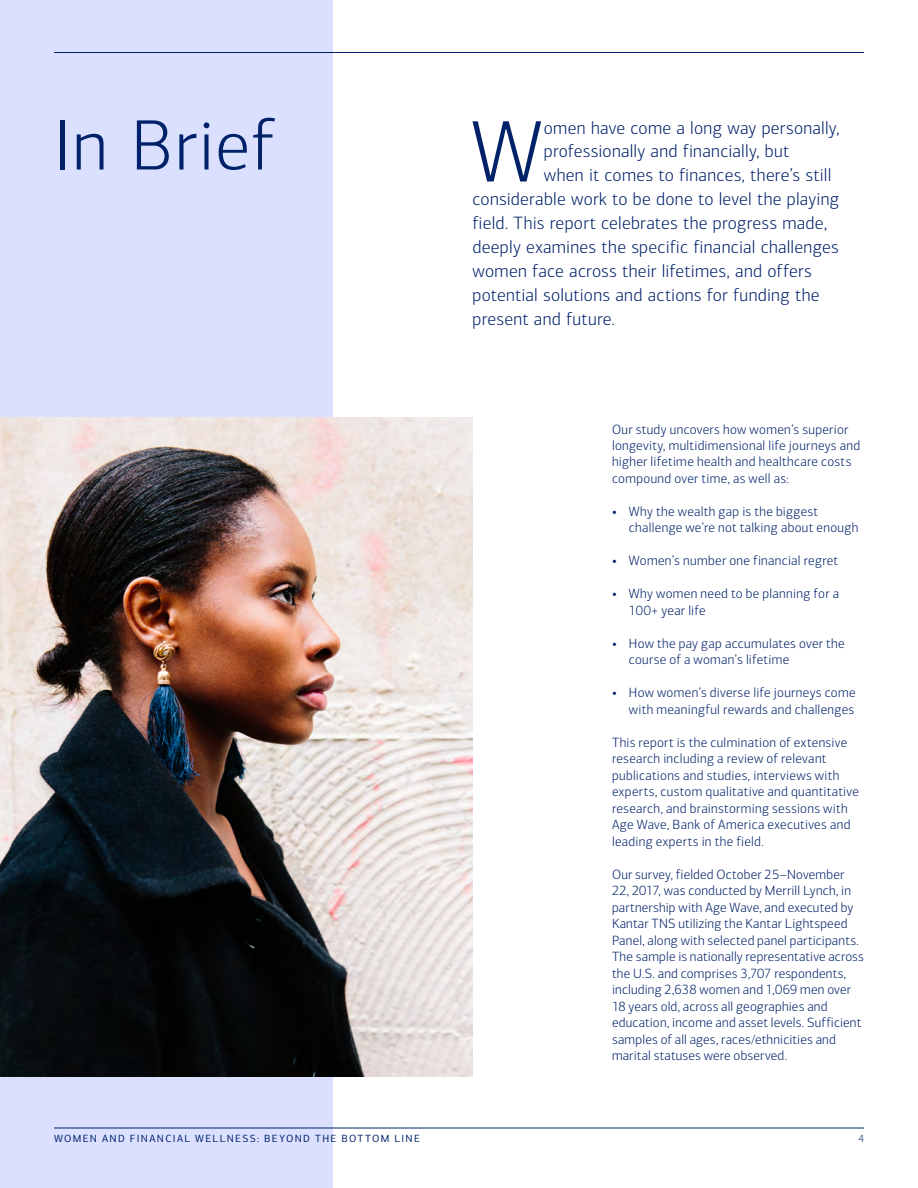
<style>
.page{position:relative;width:918px;height:1188px;background:#fff}
.page>*{position:absolute;margin:0;border:0;box-sizing:border-box;transform-origin:0 0}
.t1{font:300 88.35px "Connections";color:#012169}
.t2{font:300 72px "Connections";letter-spacing:.015em;color:#012169}
.t3{font:300 18px "Connections";letter-spacing:.015em;color:#012169}
.t4{font:300 13.5px/16.5px "Connections";letter-spacing:.02em;color:#012169}
.t5{font:10.5px "Connections";letter-spacing:.13em;color:#012169}
.t6{font:300 10.5px "Connections";color:#012169}
.s1{font-weight:500}
</style>
<div class="page">
<div style="left:0;top:0;width:333px;height:1188px;background:#dbe0ff"></div>
<hr style="left:54px;top:1128px;width:810px;height:1px;background:#012169">
<img style="left:0;top:417px;width:472px;height:660px">
<hr style="left:54px;top:52px;width:810px;height:1px;background:#012169">
<h2 class="t2" style="left:54px;top:104px;width:222px">In Brief</h2>
<p class="t5" style="left:54px;top:1132px;width:368px">WOMEN AND FINANCIAL WELLNESS: BEYOND THE BOTTOM LINE</p>
<h1 class="t1" style="left:471px;top:101px;width:73px">W</h1>
<h3 class="t3" style="left:544px;top:117px;width:297px">omen have come a long way personally,</h3>
<h3 class="t3" style="left:544px;top:141px;width:247px">professionally and financially, but</h3>
<h3 class="t3" style="left:544px;top:165px;width:289px">when it comes to finances, there’s still</h3>
<h3 class="t3" style="left:472px;top:189px;width:368px">considerable work to be done to level the playing</h3>
<h3 class="t3" style="left:472px;top:213px;width:356px">field. This report celebrates the progress made,</h3>
<h3 class="t3" style="left:472px;top:237px;width:368px">deeply examines the specific financial challenges</h3>
<h3 class="t3" style="left:472px;top:261px;width:341px">women face across their lifetimes, and offers</h3>
<h3 class="t3" style="left:472px;top:285px;width:349px">potential solutions and actions for funding the</h3>
<h3 class="t3" style="left:472px;top:309px;width:144px">present and future.</h3>
<p class="t4" style="left:612px;top:421px;width:250px">Our study uncovers how women’s superior longevity, multidimensional life journeys and higher lifetime health and healthcare costs compound over time, as well as:</p>
<p class="t4" style="left:629px;top:503px;width:231px;text-indent:-17px"><span class="s1">•</span> Why the wealth gap is the biggest challenge we’re not talking about enough</p>
<p class="t4" style="left:612px;top:553px;width:228px"><span class="s1">•</span> Women’s number one financial regret</p>
<p class="t4" style="left:629px;top:586px;width:212px;text-indent:-17px"><span class="s1">•</span> Why women need to be planning for a<br>100+ year life</p>
<p class="t4" style="left:629px;top:635px;width:217px;text-indent:-17px"><span class="s1">•</span> How the pay gap accumulates over the course of a woman’s lifetime</p>
<p class="t4" style="left:612px;top:685px;width:245px;text-align:right"><span class="s1">•</span> How women’s diverse life journeys come with meaningful rewards and challenges</p>
<p class="t4" style="left:612px;top:734px;width:249px">This report is the culmination of extensive research including a review of relevant publications and studies, interviews with experts, custom qualitative and quantitative research, and brainstorming sessions with Age Wave, Bank of America executives and leading experts in the field.</p>
<p class="t4" style="left:612px;top:866px;width:253px">Our survey, fielded October 25–November 22, 2017, was conducted by Merrill Lynch, in partnership with Age Wave, and executed by Kantar TNS utilizing the Kantar Lightspeed Panel, along with selected panel participants.<br>The sample is nationally representative across the U.S. and comprises 3,707 respondents, including 2,638 women and 1,069 men over 18 years old, across all geographies and education, income and asset levels. Sufficient samples of all ages, races/ethnicities and marital statuses were observed.</p>
<p class="t6" style="left:858px;top:1132px;width:7px">4</p>
</div>
